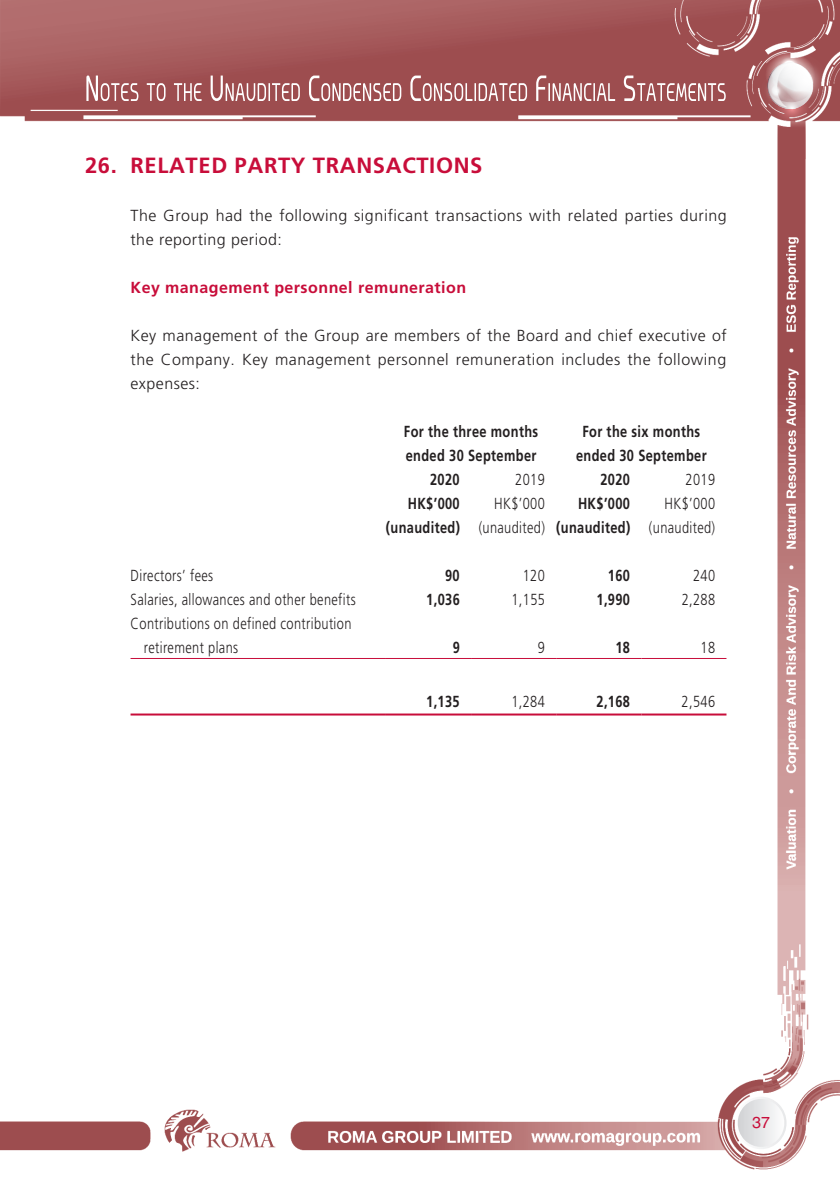
<style>
.page{position:relative;width:840px;height:1191px;background:#fff}
.page>*{position:absolute;margin:0;border:0;box-sizing:border-box;transform-origin:0 0}
.t1{font:700 22px "Frutiger LT Std";letter-spacing:.03em;color:#c80d3a}
.t2{font:300 16px/24px "Frutiger LT Std";letter-spacing:.03em;color:#231f20}
.t3{font:300 16px/24px "Frutiger LT Std";letter-spacing:.03em;color:#231f20;text-align:right;scale:.8 1}
.t4{font:700 16px/24px "Frutiger LT Std";letter-spacing:.03em;color:#231f20;scale:.8 1}
.t5{font:700 16px "Frutiger LT Std";letter-spacing:.03em;color:#c80d3a}
.t6{font:16px "Helvetica LT Std";color:#c80d3a}
.s1{font-weight:700}
</style>
<div class="page">
<img style="left:0;top:0;width:839px;height:1170px">
<svg style="left:760px;top:42px;width:67px;height:89px"></svg>
<svg style="left:732px;top:1096px;width:54px;height:55px"></svg>
<svg style="left:86px;top:76px;width:639px;height:25px;background:#b27375"></svg>
<hr style="left:130px;top:658px;width:256px;height:1px;background:#c80d3a">
<hr style="left:386px;top:658px;width:85px;height:1px;background:#c80d3a">
<hr style="left:471px;top:658px;width:85px;height:1px;background:#c80d3a">
<hr style="left:556px;top:658px;width:85px;height:1px;background:#c80d3a">
<hr style="left:641px;top:658px;width:85px;height:1px;background:#c80d3a">
<hr style="left:130px;top:713px;width:256px;height:2px;background:#c80d3a">
<hr style="left:386px;top:713px;width:85px;height:2px;background:#c80d3a">
<hr style="left:471px;top:713px;width:85px;height:2px;background:#c80d3a">
<hr style="left:556px;top:713px;width:85px;height:2px;background:#c80d3a">
<hr style="left:641px;top:713px;width:85px;height:2px;background:#c80d3a">
<h1 class="t1" style="left:85px;top:152px;width:398px">26. RELATED PARTY TRANSACTIONS</h1>
<p class="t2" style="left:130px;top:203px;width:597px">The Group had the following significant transactions with related parties during the reporting period:</p>
<p class="t5" style="left:130px;top:278px;width:337px">Key management personnel remuneration</p>
<p class="t2" style="left:130px;top:323px;width:597px;text-align:justify">Key management of the Group are members of the Board and chief executive of the Company. Key management personnel remuneration includes the following expenses:</p>
<p class="t4" style="left:404px;top:419px;width:169px">For the three months ended 30 September</p>
<p class="t4" style="left:575px;top:419px;width:165px;text-align:center">For the six months ended 30 September</p>
<p class="t4" style="left:430px;top:467px;width:38px">2020</p>
<p class="t3" style="left:515px;top:467px;width:38px">2019</p>
<p class="t4" style="left:600px;top:467px;width:38px">2020</p>
<p class="t3" style="left:685px;top:467px;width:38px">2019</p>
<p class="t4" style="left:407px;top:491px;width:66px">HK$’000</p>
<p class="t3" style="left:494px;top:491px;width:65px">HK$’000</p>
<p class="t4" style="left:577px;top:491px;width:66px">HK$’000</p>
<p class="t3" style="left:386px;top:491px;width:413px">HK$’000<br><span class="s1">(unaudited)</span> (unaudited) <span class="s1">(unaudited)</span> (unaudited)</p>
<p class="t3" style="left:130px;top:563px;width:105px">Directors’ fees</p>
<p class="t4" style="left:445px;top:563px;width:20px">90</p>
<p class="t3" style="left:522px;top:563px;width:29px">120</p>
<p class="t4" style="left:607px;top:563px;width:29px">160</p>
<p class="t3" style="left:692px;top:563px;width:29px">240</p>
<p class="t3" style="left:130px;top:587px;width:283px">Salaries, allowances and other benefits</p>
<p class="t4" style="left:426px;top:587px;width:43px">1,036</p>
<p class="t3" style="left:511px;top:587px;width:43px">1,155</p>
<p class="t4" style="left:596px;top:587px;width:43px">1,990</p>
<p class="t3" style="left:681px;top:587px;width:43px">2,288</p>
<p class="t3" style="left:144px;top:611px;width:261px;text-align:left;text-indent:-13px">Contributions on defined contribution retirement plans</p>
<p class="t4" style="left:452px;top:635px;width:10px">9</p>
<p class="t3" style="left:537px;top:635px;width:10px">9</p>
<p class="t4" style="left:615px;top:635px;width:20px">18</p>
<p class="t3" style="left:700px;top:635px;width:20px">18</p>
<p class="t4" style="left:426px;top:689px;width:43px">1,135</p>
<p class="t3" style="left:511px;top:689px;width:43px">1,284</p>
<p class="t4" style="left:596px;top:689px;width:43px">2,168</p>
<p class="t3" style="left:681px;top:689px;width:43px">2,546</p>
<p class="t6" style="left:751px;top:1113px;width:19px">37</p>
</div>
